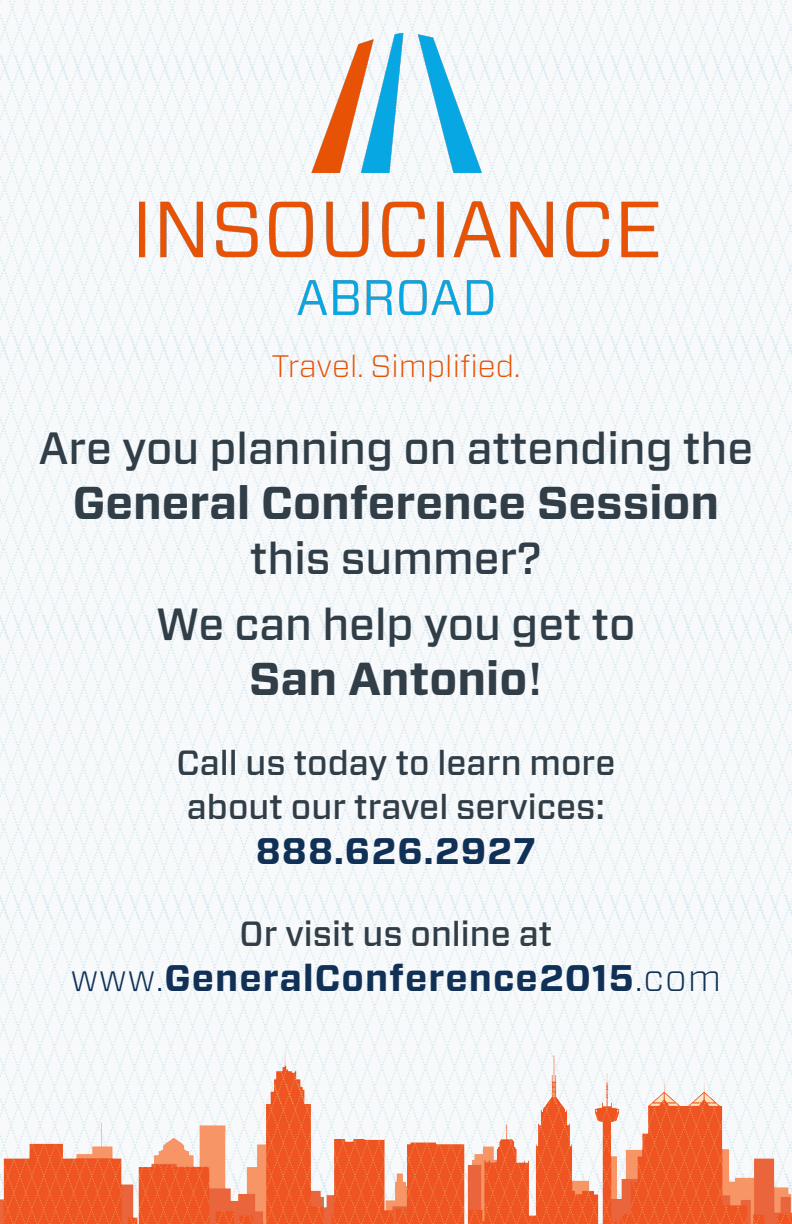
<style>
.page{position:relative;width:792px;height:1224px;background:#fff}
.page>*{position:absolute;margin:0;border:0;box-sizing:border-box;transform-origin:0 0}
.t1{font:700 46px "Vitesse Sans";color:#313e47}
.t2{font:500 45px "Vitesse Sans";color:#313e47}
.t3{font:700 37px "Vitesse Sans";letter-spacing:.03em;color:#103056}
.t4{font:500 35px "Vitesse Sans";color:#313e47}
.t5{font:300 31px "Vitesse Sans";color:#e75204}
.s1{font-weight:500}
.s2{font-weight:300}
</style>
<div class="page">
<img style="left:0;top:0;width:792px;height:270px">
<img style="left:0;top:270px;width:792px;height:279px">
<img style="left:0;top:549px;width:792px;height:280px">
<img style="left:0;top:829px;width:792px;height:165px">
<img style="left:117px;top:20px;width:586px;height:307px">
<img style="left:0;top:994px;width:792px;height:230px">
<p class="t5" style="left:272px;top:345px;width:250px">Travel. Simplified.</p>
<p class="t2" style="left:39px;top:418px;width:716px">Are you planning on attending the</p>
<p class="t1" style="left:73px;top:472px;width:648px">General Conference Session</p>
<p class="t2" style="left:250px;top:529px;width:293px">this summer?</p>
<p class="t2" style="left:156px;top:595px;width:481px">We can help you get to</p>
<p class="t1" style="left:249px;top:649px;width:295px">San Antonio<span class="s1">!</span></p>
<p class="t4" style="left:177px;top:739px;width:441px">Call us today to learn more</p>
<p class="t4" style="left:187px;top:784px;width:420px">about our travel services:</p>
<p class="t3" style="left:256px;top:826px;width:282px">888.626.2927</p>
<p class="t4" style="left:240px;top:911px;width:314px">Or visit us online at</p>
<p class="t3" style="left:71px;top:953px;width:652px"><span class="s2">www.</span>GeneralConference2015<span class="s2">.com</span></p>
</div>
